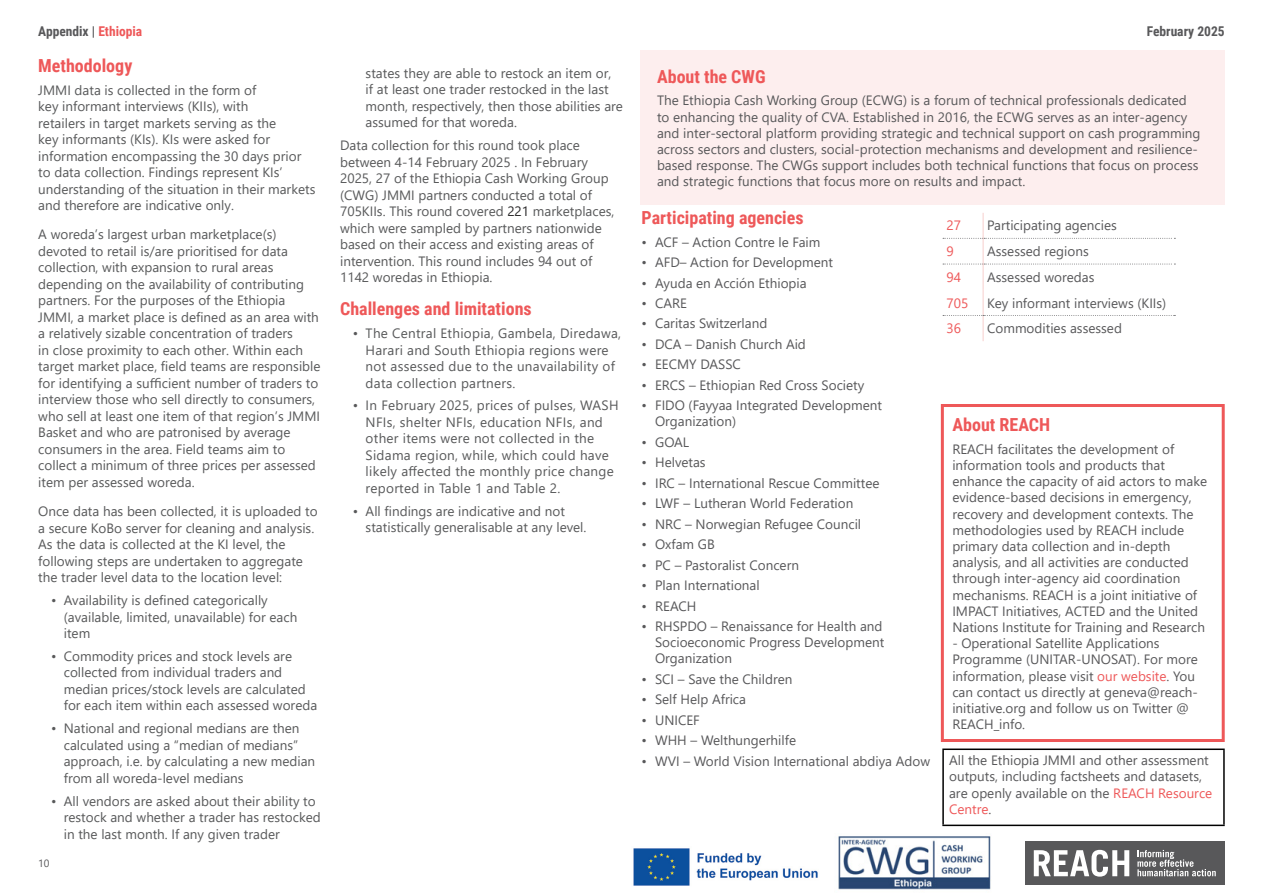
<style>
.page{position:relative;width:1263px;height:893px;background:#fff}
.page>*{position:absolute;margin:0;border:0;box-sizing:border-box;transform-origin:0 0}
.t1{font:700 18px "Roboto Condensed";color:#ee5859}
.t2{font:13.5px/16.5px "Segoe UI";color:#58595a}
.t3{font:13.5px/16.2px "Segoe UI";color:#58585a}
.t4{font:13.5px/16.5px "Segoe UI";letter-spacing:.02em;color:#58595a}
.t5{font:700 13.5px "Roboto Condensed";color:#58585a}
.t6{font:13.5px "Segoe UI";color:#ee5859}
.t7{font:10.5px "Segoe UI";color:#58585a}
.s1{color:#ee5859}
.s2{color:#292829}
</style>
<div class="page">
<div style="left:1025px;top:841px;width:200px;height:44px;background:#58585a"></div>
<svg style="left:1034px;top:850px;width:95px;height:27px"></svg>
<svg style="left:1137px;top:850px;width:79px;height:26px"></svg>
<img style="left:838px;top:836px;width:153px;height:54px">
<img style="left:633px;top:848px;width:185px;height:38px">
<div style="left:941px;top:404px;width:284px;height:338px;border:3px solid #ee5859"></div>
<div style="left:640px;top:50px;width:585px;height:155px;background:#fdeeee"></div>
<svg style="left:943px;top:213px;width:232px;height:128px"></svg>
<hr style="left:942px;top:748px;width:283px;height:2px;background:#000">
<hr style="left:942px;top:750px;width:2px;height:75px;background:#000">
<hr style="left:1223px;top:750px;width:2px;height:75px;background:#000">
<hr style="left:942px;top:825px;width:283px;height:1px;background:#000">
<p class="t5" style="left:38px;top:21px;width:106px">Appendix | <span class="s1">Ethiopia</span></p>
<p class="t5" style="left:1147px;top:21px;width:79px">February 2025</p>
<h1 class="t1" style="left:38px;top:53px;width:96px">Methodology</h1>
<p class="t2" style="left:38px;top:80px;width:279px">JMMI data is collected in the form of<br>key informant interviews (KIIs), with<br>retailers in target markets serving as the<br>key informants (KIs). KIs were asked for information encompassing the 30 days prior to data collection. Findings represent KIs’ understanding of the situation in their markets and therefore are indicative only.</p>
<p class="t2" style="left:38px;top:225px;width:284px">A woreda’s largest urban marketplace(s) devoted to retail is/are prioritised for data collection, with expansion to rural areas depending on the availability of contributing partners. For the purposes of the Ethiopia JMMI, a market place is defined as an area with a relatively sizable concentration of traders<br>in close proximity to each other. Within each target market place, field teams are responsible for identifying a sufficient number of traders to interview those who sell directly to consumers, who sell at least one item of that region’s JMMI Basket and who are patronised by average consumers in the area. Field teams aim to collect a minimum of three prices per assessed item per assessed woreda.</p>
<p class="t2" style="left:38px;top:502px;width:281px">Once data has been collected, it is uploaded to a secure KoBo server for cleaning and analysis.<br>As the data is collected at the KI level, the following steps are undertaken to aggregate the trader level data to the location level:</p>
<p class="t2" style="left:64px;top:591px;width:235px;text-indent:-13px">• Availability is defined categorically (available, limited, unavailable) for each item</p>
<p class="t2" style="left:64px;top:647px;width:255px;text-indent:-13px">• Commodity prices and stock levels are collected from individual traders and median prices/stock levels are calculated for each item within each assessed woreda</p>
<p class="t2" style="left:64px;top:719px;width:253px;text-indent:-13px">• National and regional medians are then calculated using a “median of medians” approach, i.e. by calculating a new median from all woreda-level medians</p>
<p class="t2" style="left:64px;top:791px;width:258px;text-indent:-13px">• All vendors are asked about their ability to restock and whether a trader has restocked in the last month. If any given trader</p>
<p class="t7" style="left:38px;top:853px;width:13px">10</p>
<p class="t2" style="left:366px;top:64px;width:259px">states they are able to restock an item or,<br>if at least one trader restocked in the last month, respectively, then those abilities are assumed for that woreda.</p>
<p class="t2" style="left:340px;top:136px;width:276px">Data collection for this round took place between 4-14 February 2025 . In February 2025, 27 of the Ethiopia Cash Working Group (CWG) JMMI partners conducted a total of 705KIIs. This round covered <span class="s2">221</span> marketplaces, which were sampled by partners nationwide based on their access and existing areas of intervention. This round includes 94 out of 1142 woredas in Ethiopia.</p>
<h1 class="t1" style="left:340px;top:296px;width:193px">Challenges and limitations</h1>
<p class="t4" style="left:366px;top:324px;width:257px;text-indent:-13px">• The Central Ethiopia, Gambela, Diredawa, Harari and South Ethiopia regions were not assessed due to the unavailability of data collection partners.</p>
<p class="t4" style="left:366px;top:396px;width:254px;text-indent:-13px">• In February 2025, prices of pulses, WASH NFIs, shelter NFIs, education NFIs, and other items were not collected in the Sidama region, while, which could have likely affected the monthly price change reported in Table 1 and Table 2.</p>
<p class="t2" style="left:366px;top:502px;width:222px;text-indent:-13px">• All findings are indicative and not statistically generalisable at any level.</p>
<h1 class="t1" style="left:657px;top:64px;width:110px">About the CWG</h1>
<p class="t3" style="left:657px;top:91px;width:545px">The Ethiopia Cash Working Group (ECWG) is a forum of technical professionals dedicated to enhancing the quality of CVA. Established in 2016, the ECWG serves as an inter-agency and inter-sectoral platform providing strategic and technical support on cash programming across sectors and clusters, social-protection mechanisms and development and resilience&shy;based response. The CWGs support includes both technical functions that focus on process and strategic functions that focus more on results and impact.</p>
<h1 class="t1" style="left:642px;top:205px;width:164px">Participating agencies</h1>
<p class="t3" style="left:642px;top:233px;width:180px">• ACF – Action Contre le Faim</p>
<p class="t3" style="left:642px;top:253px;width:193px">• AFD– Action for Development</p>
<p class="t3" style="left:642px;top:273px;width:167px">• Ayuda en Acción Ethiopia</p>
<p class="t3" style="left:642px;top:294px;width:47px">• CARE</p>
<p class="t3" style="left:642px;top:314px;width:127px">• Caritas Switzerland</p>
<p class="t3" style="left:642px;top:335px;width:166px">• DCA – Danish Church Aid</p>
<p class="t3" style="left:642px;top:355px;width:101px">• EECMY DASSC</p>
<p class="t3" style="left:642px;top:376px;width:224px">• ERCS – Ethiopian Red Cross Society</p>
<p class="t3" style="left:655px;top:396px;width:228px;text-indent:-14px">• FIDO (Fayyaa Integrated Development<br>Organization)</p>
<p class="t3" style="left:642px;top:433px;width:49px">• GOAL</p>
<p class="t3" style="left:642px;top:453px;width:66px">• Helvetas</p>
<p class="t3" style="left:642px;top:474px;width:239px">• IRC – International Rescue Committee</p>
<p class="t3" style="left:642px;top:494px;width:213px">• LWF – Lutheran World Federation</p>
<p class="t3" style="left:642px;top:515px;width:221px">• NRC – Norwegian Refugee Council</p>
<p class="t3" style="left:642px;top:535px;width:75px">• Oxfam GB</p>
<p class="t3" style="left:642px;top:556px;width:159px">• PC – Pastoralist Concern</p>
<p class="t3" style="left:642px;top:576px;width:120px">• Plan International</p>
<p class="t3" style="left:642px;top:596px;width:56px">• REACH</p>
<p class="t3" style="left:655px;top:617px;width:231px;text-indent:-14px">• RHSPDO – Renaissance for Health and<br>Socioeconomic Progress Development<br>Organization</p>
<p class="t3" style="left:642px;top:670px;width:152px">• SCI – Save the Children</p>
<p class="t3" style="left:642px;top:690px;width:106px">• Self Help Africa</p>
<p class="t3" style="left:642px;top:711px;width:60px">• UNICEF</p>
<p class="t3" style="left:642px;top:731px;width:156px">• WHH – Welthungerhilfe</p>
<p class="t3" style="left:642px;top:752px;width:290px">• WVI – World Vision International abdiya Adow</p>
<p class="t6" style="left:946px;top:213px;width:16px">27</p>
<p class="t3" style="left:987px;top:216px;width:131px">Participating agencies</p>
<p class="t6" style="left:946px;top:239px;width:9px">9</p>
<p class="t3" style="left:987px;top:242px;width:103px">Assessed regions</p>
<p class="t6" style="left:946px;top:264px;width:16px">94</p>
<p class="t3" style="left:987px;top:268px;width:109px">Assessed woredas</p>
<p class="t6" style="left:946px;top:290px;width:23px">705</p>
<p class="t3" style="left:987px;top:293px;width:181px">Key informant interviews (KIIs)</p>
<p class="t6" style="left:946px;top:316px;width:16px">36</p>
<p class="t3" style="left:987px;top:319px;width:136px">Commodities assessed</p>
<h1 class="t1" style="left:952px;top:412px;width:99px">About REACH</h1>
<p class="t3" style="left:952px;top:440px;width:256px">REACH facilitates the development of information tools and products that enhance the capacity of aid actors to make evidence-based decisions in emergency, recovery and development contexts. The methodologies used by REACH include primary data collection and in-depth analysis, and all activities are conducted through inter-agency aid coordination mechanisms. REACH is a joint initiative of IMPACT Initiatives, ACTED and the United Nations Institute for Training and Research</p>
<p class="t3" style="left:952px;top:634px;width:247px">- Operational Satellite Applications Programme (UNITAR-UNOSAT). For more information, please visit <span class="s1">our website</span>. You can contact us directly at geneva@reach&shy;initiative.org and follow us on Twitter @ REACH_info.</p>
<p class="t3" style="left:949px;top:751px;width:265px">All the Ethiopia JMMI and other assessment outputs, including factsheets and datasets, are openly available on the <span class="s1">REACH Resource Centre</span>.</p>
</div>
